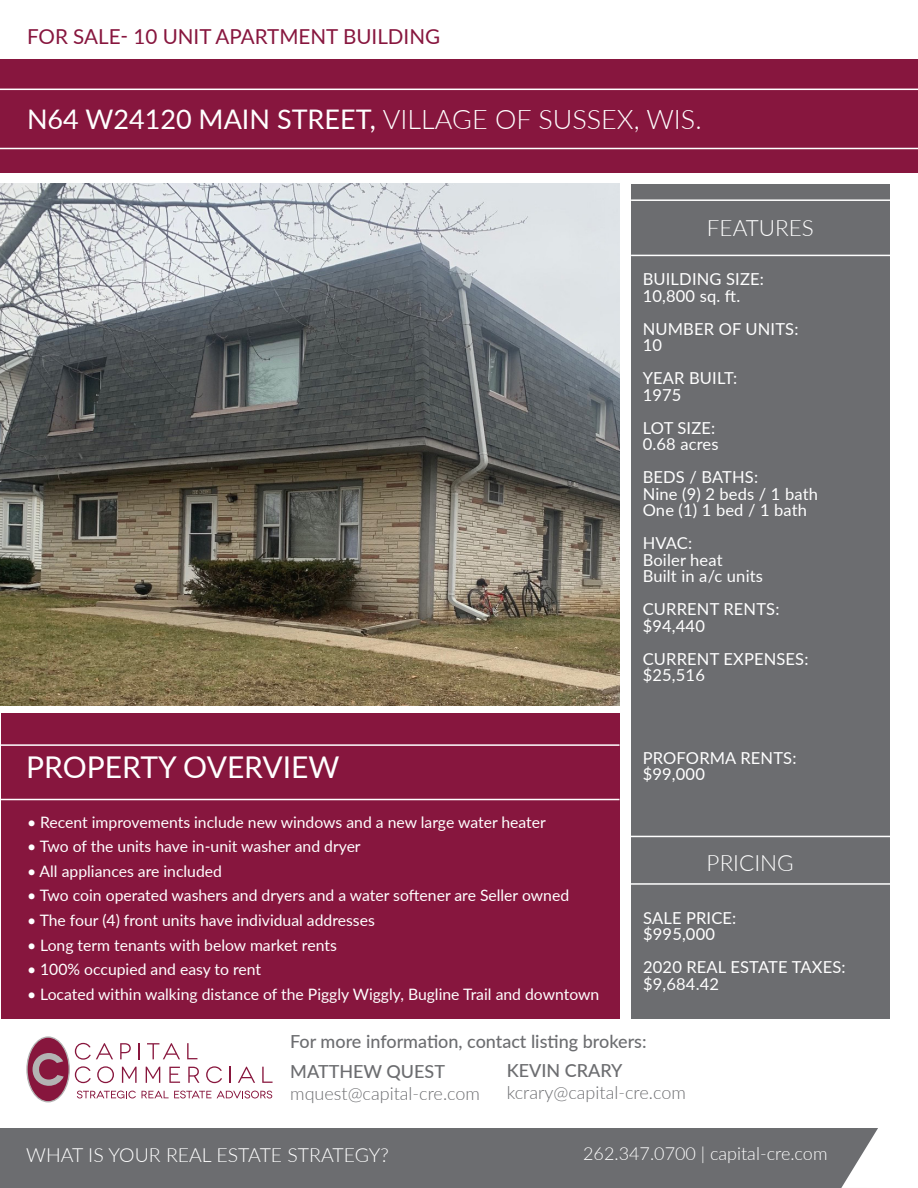
<style>
.page{position:relative;width:918px;height:1188px;background:#fff}
.page>*{position:absolute;margin:0;border:0;box-sizing:border-box;transform-origin:0 0}
.t1{font:30px "Lato";color:#fff}
.t2{font:27px "Lato";color:#fff}
.t3{font:300 22.5px "Lato";color:#fff}
.t4{font:20.7px "Lato";color:#87163e}
.t5{font:300 19.5px "Lato";color:#fff}
.t6{font:500 18px "Lato";color:#6c6d70}
.t7{font:300 18px "Lato";color:#6c6d70}
.t8{font:300 18px "Lato";color:#fff}
.t9{font:16.5px/16.5px "Lato";letter-spacing:.01em;color:#fff}
.t10{font:15.75px "Lato";color:#fff}
.s1{font-weight:300}
</style>
<div class="page">
<div style="left:1px;top:1129px;width:916px;height:59px;background:#6c6d70"></div>
<div style="left:1px;top:59px;width:917px;height:114px;background:#87163e"></div>
<hr style="left:0;top:89px;width:918px;height:1px;background:#fff">
<hr style="left:0;top:148px;width:918px;height:1px;background:#fff">
<div style="left:631px;top:184px;width:259px;height:834px;background:#6c6d70"></div>
<div style="left:1px;top:713px;width:619px;height:305px;background:#87163e"></div>
<svg style="left:26px;top:1036px;width:247px;height:66px"></svg>
<hr style="left:1px;top:744px;width:619px;height:2px;background:#fff">
<hr style="left:631px;top:199px;width:260px;height:2px;background:#fff">
<hr style="left:625px;top:836px;width:266px;height:1px;background:#fff">
<hr style="left:1px;top:799px;width:619px;height:1px;background:#fff">
<hr style="left:631px;top:255px;width:260px;height:1px;background:#fff">
<hr style="left:625px;top:883px;width:266px;height:2px;background:#fff">
<svg style="left:841px;top:1128px;width:44px;height:60px"></svg>
<div style="left:885px;top:1090px;width:33px;height:98px;background:#fff"></div>
<img style="left:1px;top:184px;width:619px;height:521px">
<p class="t4" style="left:27px;top:21px;width:415px">FOR SALE- 10 UNIT APARTMENT BUILDING</p>
<p class="t2" style="left:27px;top:100px;width:676px">N64 W24120 MAIN STREET, <span class="s1">VILLAGE OF SUSSEX, WIS.</span></p>
<p class="t3" style="left:707px;top:212px;width:109px">FEATURES</p>
<p class="t1" style="left:26px;top:746px;width:315px">PROPERTY OVERVIEW</p>
<p class="t10" style="left:27px;top:811px;width:520px">• Recent improvements include new windows and a new large water heater</p>
<p class="t10" style="left:27px;top:835px;width:335px">• Two of the units have in-unit washer and dryer</p>
<p class="t10" style="left:27px;top:860px;width:196px">• All appliances are included</p>
<p class="t10" style="left:27px;top:885px;width:544px">• Two coin operated washers and dryers and a water softener are Seller owned</p>
<p class="t10" style="left:27px;top:909px;width:349px">• The four (4) front units have individual addresses</p>
<p class="t10" style="left:27px;top:934px;width:311px">• Long term tenants with below market rents</p>
<p class="t10" style="left:27px;top:958px;width:236px">• 100% occupied and easy to rent</p>
<p class="t10" style="left:27px;top:983px;width:574px">• Located within walking distance of the Piggly Wiggly, Bugline Trail and downtown</p>
<p class="t9" style="left:643px;top:270px;width:123px">BUILDING SIZE:</p>
<p class="t9" style="left:643px;top:287px;width:99px">10,800 sq. ft.</p>
<p class="t9" style="left:643px;top:320px;width:157px">NUMBER OF UNITS:</p>
<p class="t9" style="left:643px;top:336px;width:21px">10</p>
<p class="t9" style="left:643px;top:369px;width:96px">YEAR BUILT:</p>
<p class="t9" style="left:643px;top:386px;width:40px">1975</p>
<p class="t9" style="left:643px;top:419px;width:74px">LOT SIZE:</p>
<p class="t9" style="left:643px;top:435px;width:77px">0.68 acres</p>
<p class="t9" style="left:643px;top:468px;width:117px">BEDS / BATHS:</p>
<p class="t9" style="left:643px;top:485px;width:177px">Nine (9) 2 beds / 1 bath</p>
<p class="t9" style="left:643px;top:501px;width:166px">One (1) 1 bed / 1 bath</p>
<p class="t9" style="left:643px;top:534px;width:81px">HVAC:<br>Boiler heat</p>
<p class="t9" style="left:643px;top:567px;width:122px">Built in a/c units</p>
<p class="t9" style="left:643px;top:600px;width:138px">CURRENT RENTS:</p>
<p class="t9" style="left:643px;top:617px;width:64px">$94,440</p>
<p class="t9" style="left:643px;top:650px;width:167px">CURRENT EXPENSES:</p>
<p class="t9" style="left:643px;top:666px;width:64px">$25,516</p>
<p class="t9" style="left:643px;top:749px;width:155px">PROFORMA RENTS:</p>
<p class="t9" style="left:643px;top:765px;width:64px">$99,000</p>
<p class="t3" style="left:707px;top:848px;width:89px">PRICING</p>
<p class="t9" style="left:643px;top:909px;width:95px">SALE PRICE:</p>
<p class="t9" style="left:643px;top:925px;width:73px">$995,000</p>
<p class="t9" style="left:643px;top:958px;width:204px">2020 REAL ESTATE TAXES:</p>
<p class="t9" style="left:643px;top:975px;width:77px">$9,684.42</p>
<p class="t6" style="left:290px;top:1028px;width:358px">For more information, contact listing brokers:</p>
<p class="t6" style="left:290px;top:1059px;width:156px">MATTHEW QUEST</p>
<p class="t7" style="left:290px;top:1081px;width:191px">mquest@capital-cre.com</p>
<p class="t6" style="left:507px;top:1058px;width:117px">KEVIN CRARY</p>
<p class="t7" style="left:507px;top:1080px;width:181px">kcrary@capital-cre.com</p>
<p class="t5" style="left:26px;top:1141px;width:364px">WHAT IS YOUR REAL ESTATE STRATEGY?</p>
<p class="t8" style="left:583px;top:1141px;width:246px">262.347.0700 | capital-cre.com</p>
</div>
